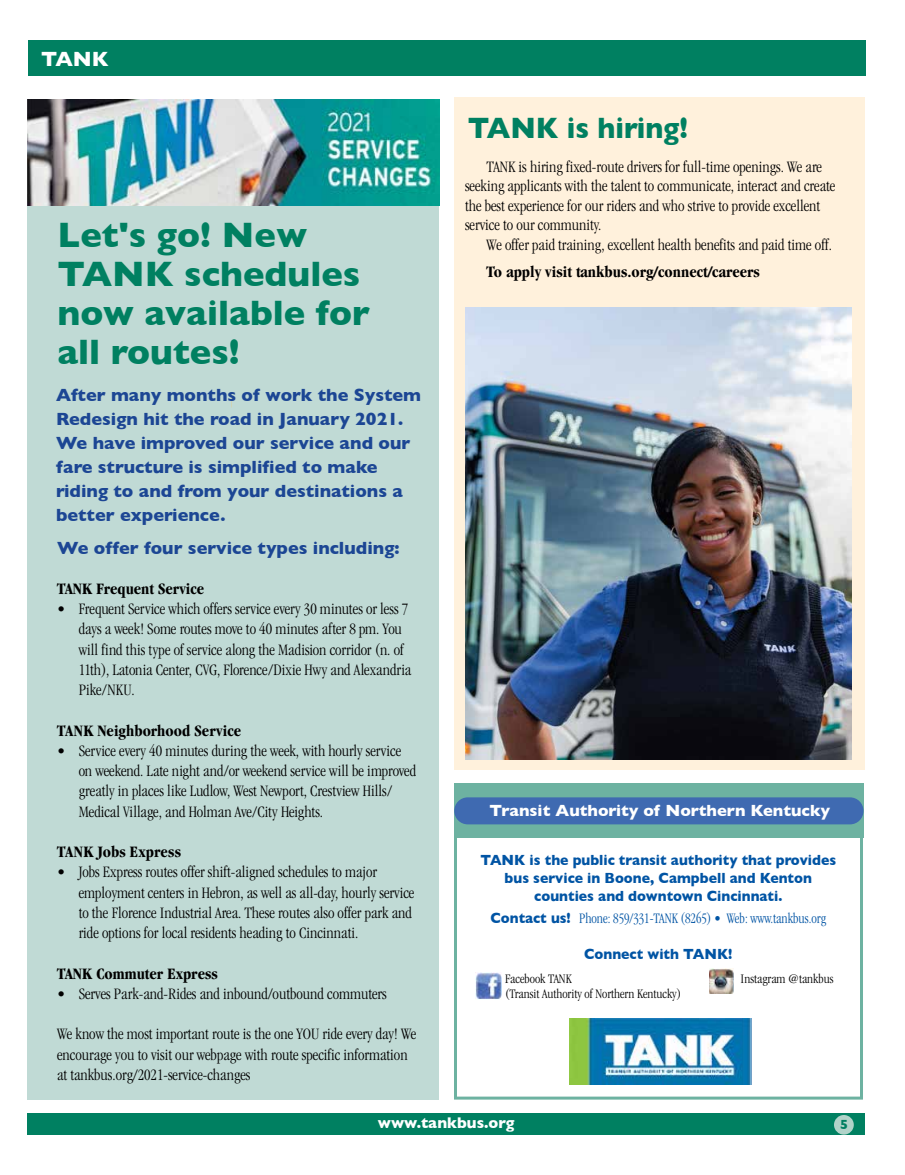
<style>
.page{position:relative;width:905px;height:1175px;background:#fff}
.page>*{position:absolute;margin:0;border:0;box-sizing:border-box;transform-origin:0 0}
.t1{font:700 36px/39px "Gill Sans";color:#008061}
.t2{font:700 30px "Gill Sans";color:#008061;scale:.94 1}
.t3{font:700 21px "Gill Sans";color:#fff}
.t4{font:700 18px/24px "Gill Sans";color:#1c4694}
.t5{font:300 condensed 16.5px/20.2px "Garamond";color:#000}
.t6{font:700 condensed 16.5px "Garamond";color:#000}
.t7{font:700 16.5px "Gill Sans";color:#fff}
.t8{font:700 15.75px "Gill Sans";color:#fff}
.t9{font:700 15px/18px "Gill Sans";color:#0054a4;text-align:center;scale:.93 1}
.t10{font:300 condensed 15px "Garamond";color:#0054a4;scale:.93 1}
.t11{font:300 condensed 13.5px/15px "Garamond";color:#000}
.t12{font:700 13.5px "Gill Sans";color:#008061}
.s1{font-family:"Gill Sans";font-weight:700;font-stretch:normal}
</style>
<div class="page">
<div style="left:28px;top:1113px;width:837px;height:21px;background:#008061"></div>
<div style="left:834px;top:1115px;width:19px;height:19px;background:#b1d3c9;border-radius:50%"></div>
<div style="left:28px;top:41px;width:837px;height:35px;background:#008061"></div>
<div style="left:454px;top:784px;width:409px;height:315px;background:#fff;border:3px solid #6db2a1"></div>
<div style="left:454px;top:784px;width:409px;height:54px;background:#6db2a1"></div>
<div style="left:454px;top:797px;width:409px;height:27px;background:#3f6ab1;border-radius:14px"></div>
<img style="left:569px;top:1018px;width:182px;height:66px">
<img style="left:475px;top:972px;width:26px;height:27px">
<img style="left:709px;top:968px;width:24px;height:25px">
<div style="left:27px;top:105px;width:412px;height:994px;background:#c0dad5"></div>
<img style="left:27px;top:99px;width:412px;height:106px">
<div style="left:454px;top:97px;width:410px;height:673px;background:#fff1dc"></div>
<img style="left:465px;top:308px;width:386px;height:451px">
<p class="t3" style="left:41px;top:42px;width:69px">TANK</p>
<h1 class="t1" style="left:58px;top:214px;width:314px">Let's go! New<br>TANK schedules now available for all routes!</h1>
<p class="t4" style="left:56px;top:382px;width:366px">After many months of work the System Redesign hit the road in January 2021.<br>We have improved our service and our fare structure is simplified to make riding to and from your destinations a better experience.</p>
<p class="t4" style="left:57px;top:535px;width:344px">We offer four service types including:</p>
<p class="t6" style="left:57px;top:579px;width:148px">TANK Frequent Service</p>
<p class="t5" style="left:79px;top:599px;width:334px;text-indent:-22px">• Frequent Service which offers service every 30 minutes or less 7 days a week! Some routes move to 40 minutes after 8 pm. You will find this type of service along the Madision corridor (n. of 11th), Latonia Center, CVG, Florence/Dixie Hwy and Alexandria Pike/NKU.</p>
<p class="t6" style="left:57px;top:721px;width:186px">TANK Neighborhood Service</p>
<p class="t5" style="left:79px;top:740px;width:339px;text-indent:-22px">• Service every 40 minutes during the week, with hourly service on weekend. Late night and/or weekend service will be improved greatly in places like Ludlow, West Newport, Crestview Hills/ Medical Village, and Holman Ave/City Heights.</p>
<p class="t6" style="left:57px;top:842px;width:126px">TANK Jobs Express</p>
<p class="t5" style="left:79px;top:862px;width:337px;text-indent:-22px">• Jobs Express routes offer shift-aligned schedules to major employment centers in Hebron, as well as all-day, hourly service to the Florence Industrial Area. These routes also offer park and ride options for local residents heading to Cincinnati.</p>
<p class="t6" style="left:57px;top:964px;width:162px">TANK Commuter Express</p>
<p class="t5" style="left:57px;top:983px;width:331px">• Serves Park-and-Rides and inbound/outbound commuters</p>
<p class="t5" style="left:57px;top:1024px;width:361px">We know the most important route is the one YOU ride every day! We encourage you to visit our webpage with route specific information at tankbus.org/2021-service-changes</p>
<h2 class="t2" style="left:467px;top:104px;width:236px">TANK is hiring!</h2>
<p class="t5" style="left:465px;top:157px;width:372px;line-height:19.5px;text-indent:22px">TANK is hiring fixed-route drivers for full-time openings. We are seeking applicants with the talent to communicate, interact and create the best experience for our riders and who strive to provide excellent service to our community.</p>
<p class="t5" style="left:486px;top:234px;width:347px">We offer paid training, excellent health benefits and paid time off.</p>
<p class="t6" style="left:486px;top:262px;width:275px">To apply visit tankbus.org/connect/careers</p>
<p class="t7" style="left:489px;top:797px;width:342px">Transit Authority of Northern Kentucky</p>
<p class="t9" style="left:480px;top:850px;width:384px">TANK is the public transit authority that provides bus service in Boone, Campbell and Kenton counties and downtown Cincinnati.</p>
<p class="t10" style="left:490px;top:910px;width:362px"><span class="s1">Contact us!</span> Phone: 859/331-TANK (8265) • Web: www.tankbus.org</p>
<p class="t9" style="left:584px;top:944px;width:161px">Connect with TANK!</p>
<p class="t11" style="left:505px;top:970px;width:178px">Facebook TANK<br>(Transit Authority of Northern Kentucky)</p>
<p class="t11" style="left:740px;top:970px;width:94px">Instagram @tankbus</p>
<p class="t8" style="left:378px;top:1110px;width:138px">www.tankbus.org</p>
<p class="t12" style="left:840px;top:1114px;width:10px">5</p>
</div>
